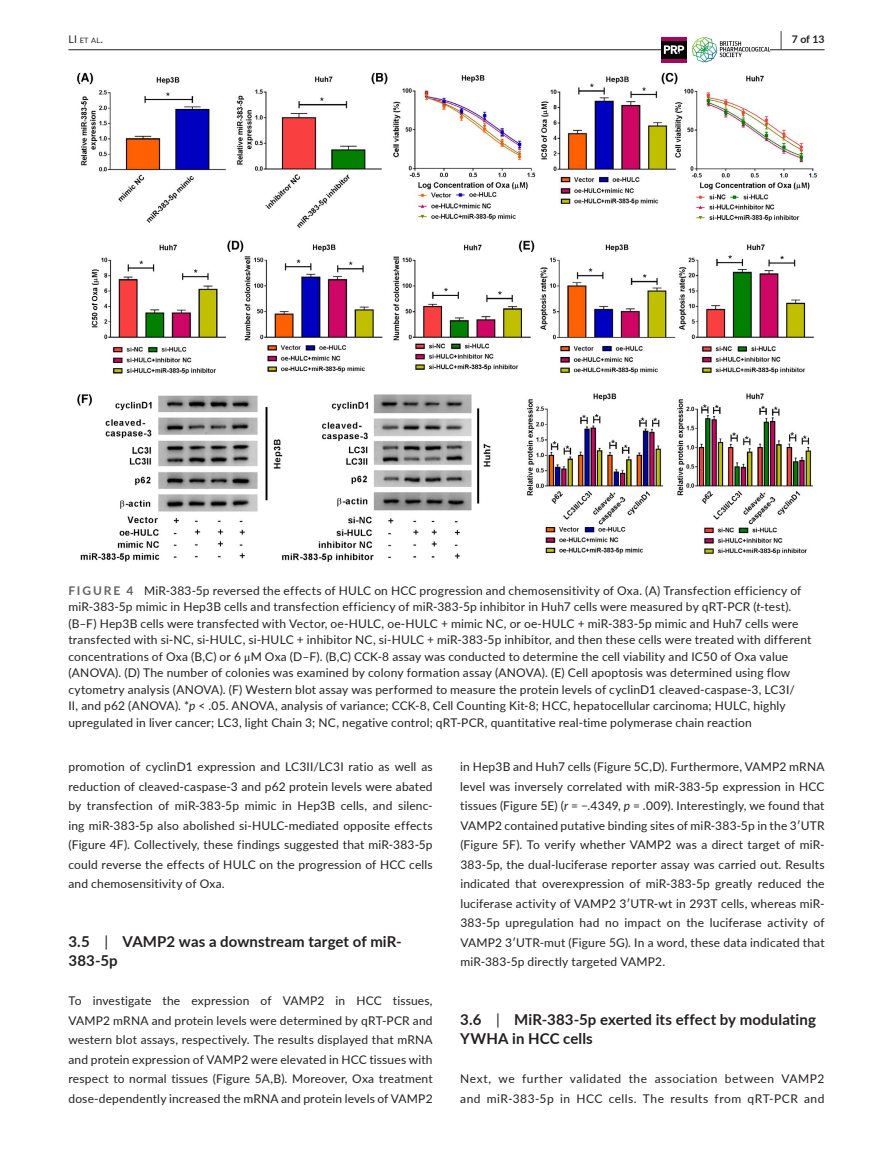
<style>
.page{position:relative;width:893px;height:1174px;background:#fff}
.page>*{position:absolute;margin:0;border:0;box-sizing:border-box;transform-origin:0 0}
.t1{font:700 15px/19.5px "Lato";letter-spacing:.005em;color:#231f20}
.t2{font:12px/19.5px "Lato";letter-spacing:.015em;color:#231f20;text-align:justify}
.t3{font:12px/19.5px "Lato";letter-spacing:.04em;color:#231f20}
.t4{font:700 10.5px "Lato";color:#231f20}
.t5{font:7.35px "Lato";color:#231f20}
.s1{font-size:10.5px}
.s2{font-size:19.5px}
.s3{font-weight:700;color:#636366}
.s4{font-style:italic}
.s5{font-family:"STIX"}
.s6{font-weight:400}
</style>
<div class="page">
<hr style="left:68px;top:49px;width:756px;height:1px;background:#231f20">
<div style="left:661px;top:37px;width:109px;height:25px;background:#fff"></div>
<div style="left:661px;top:37px;width:26px;height:25px;background:#070606"></div>
<hr style="left:661px;top:37px;width:26px;height:3px;background:#a60660">
<hr style="left:661px;top:59px;width:26px;height:3px;background:#a60660">
<svg style="left:664px;top:45px;width:20px;height:9px"></svg>
<svg style="left:692px;top:37px;width:78px;height:25px"></svg>
<img style="left:77px;top:72px;width:740px;height:490px">
<p class="t5" style="left:68px;top:35px;width:36px"><span class="s1">LI</span> et al<span class="s1">.</span></p>
<p class="t4" style="left:780px;top:31px;width:46px"><span class="s2">|</span> 7 of 13</p>
<p class="t2" style="left:68px;top:581px;width:745px;line-height:16.5px;text-align:left"><span class="s3">FIGURE 4</span> MiR-383-5p reversed the effects of HULC on HCC progression and chemosensitivity of Oxa. (A) Transfection efficiency of miR-383-5p mimic in Hep3B cells and transfection efficiency of miR-383-5p inhibitor in Huh7 cells were measured by qRT-PCR (<span class="s4">t</span>-test). (B–F) Hep3B cells were transfected with Vector, oe-HULC, oe-HULC + mimic NC, or oe-HULC + miR-383-5p mimic and Huh7 cells were transfected with si-NC, si-HULC, si-HULC + inhibitor NC, si-HULC + miR-383-5p inhibitor, and then these cells were treated with different concentrations of Oxa (B,C) or 6 <span class="s5">μ</span>M Oxa (D–F). (B,C) CCK-8 assay was conducted to determine the cell viability and IC50 of Oxa value (ANOVA). (D) The number of colonies was examined by colony formation assay (ANOVA). (E) Cell apoptosis was determined using flow cytometry analysis (ANOVA). (F) Western blot assay was performed to measure the protein levels of cyclinD1 cleaved-caspase-3, LC3I/<br>II, and p62 (ANOVA). *<span class="s4">p</span> &lt; .05. ANOVA, analysis of variance; CCK-8, Cell Counting Kit-8; HCC, hepatocellular carcinoma; HULC, highly upregulated in liver cancer; LC3, light Chain 3; NC, negative control; qRT-PCR, quantitative real-time polymerase chain reaction</p>
<p class="t2" style="left:68px;top:756px;width:366px">promotion of cyclinD1 expression and LC3II/LC3I ratio as well as reduction of cleaved-caspase-3 and p62 protein levels were abated by transfection of miR-383-5p mimic in Hep3B cells, and silenc&shy;ing miR-383-5p also abolished si-HULC-mediated opposite effects (Figure 4F). Collectively, these findings suggested that miR-383-5p could reverse the effects of HULC on the progression of HCC cells and chemosensitivity of Oxa.</p>
<p class="t1" style="left:68px;top:931px;width:335px">3.5 <span class="s6">|</span> VAMP2 was a downstream target of miR-<br>383-5p</p>
<p class="t2" style="left:68px;top:990px;width:366px">To investigate the expression of VAMP2 in HCC tissues, VAMP2 mRNA and protein levels were determined by qRT-PCR and western blot assays, respectively. The results displayed that mRNA and protein expression of VAMP2 were elevated in HCC tissues with respect to normal tissues (Figure 5A,B). Moreover, Oxa treatment dose-dependently increased the mRNA and protein levels of VAMP2</p>
<p class="t2" style="left:460px;top:756px;width:366px">in Hep3B and Huh7 cells (Figure 5C,D). Furthermore, VAMP2 mRNA level was inversely correlated with miR-383-5p expression in HCC tissues (Figure 5E) (<span class="s4">r</span> = −.4349, <span class="s4">p</span> = .009). Interestingly, we found that VAMP2 contained putative binding sites of miR-383-5p in the 3′UTR (Figure 5F). To verify whether VAMP2 was a direct target of miR-383-5p, the dual-luciferase reporter assay was carried out. Results indicated that overexpression of miR-383-5p greatly reduced the luciferase activity of VAMP2 3′UTR-wt in 293T cells, whereas miR-383-5p upregulation had no impact on the luciferase activity of VAMP2 3′UTR-mut (Figure 5G). In a word, these data indicated that miR-383-5p directly targeted VAMP2.</p>
<p class="t1" style="left:460px;top:1009px;width:357px">3.6 <span class="s6">|</span> MiR-383-5p exerted its effect by modulating<br>YWHA in HCC cells</p>
<p class="t3" style="left:460px;top:1068px;width:366px">Next, we further validated the association between VAMP2 and miR-383-5p in HCC cells. The results from qRT-PCR and</p>
</div>
